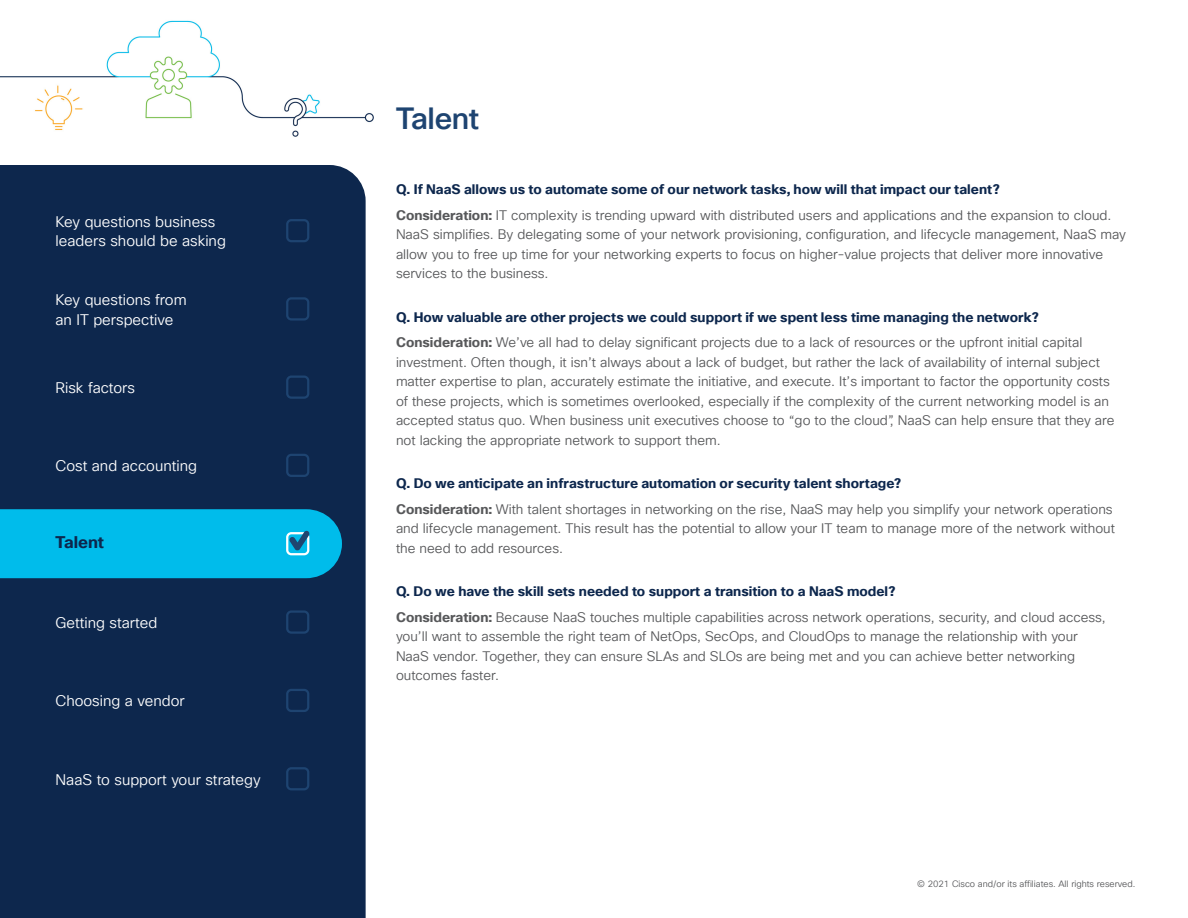
<style>
.page{position:relative;width:1188px;height:918px;background:#fff}
.page>*{position:absolute;margin:0;border:0;box-sizing:border-box;transform-origin:0 0}
.Intro_Heading{font:500 30px "Cisco Sans TT";letter-spacing:-.015em;color:#1e4471}
.Body_White_intend{font:700 16.5px "Cisco Sans TT";color:#0d274d}
.Body_White_intend-2{font:15px/19.5px "Cisco Sans TT Light";color:#fff}
.Body{font:13.5px/19.5px "Cisco Sans TT Light";color:#57585a}
.Subhead4_midnight_bl{font:700 13.5px "Cisco Sans TT";letter-spacing:.005em;color:#0d274d}
.Body-2{font:700 13.5px "Cisco Sans TT";color:#0d274d}
.t1{font:9px "Cisco Sans TT Light";color:#57585a}
.s1{font-family:"Cisco Sans TT";font-weight:700}
</style>
<div class="page">
<img style="left:0;top:20px;width:374px;height:117px">
<div style="left:0;top:165px;width:366px;height:753px;background:#0d274d"></div>
<div style="left:0;top:196px;width:342px;height:69px;background:#0d274d"></div>
<div style="left:0;top:274px;width:342px;height:69px;background:#0d274d"></div>
<div style="left:0;top:353px;width:342px;height:69px;background:#0d274d"></div>
<div style="left:0;top:431px;width:342px;height:69px;background:#0d274d"></div>
<div style="left:0;top:588px;width:342px;height:69px;background:#0d274d"></div>
<div style="left:0;top:666px;width:342px;height:69px;background:#0d274d"></div>
<div style="left:0;top:744px;width:342px;height:69px;background:#0d274d"></div>
<div style="left:286px;top:297px;width:23px;height:24px;border:2px solid #1e4471;border-radius:4px"></div>
<div style="left:286px;top:454px;width:23px;height:23px;border:2px solid #1e4471;border-radius:4px"></div>
<div style="left:286px;top:376px;width:23px;height:23px;border:2px solid #1e4471;border-radius:4px"></div>
<div style="left:286px;top:610px;width:23px;height:24px;border:2px solid #1e4471;border-radius:4px"></div>
<div style="left:286px;top:689px;width:23px;height:23px;border:2px solid #1e4471;border-radius:4px"></div>
<div style="left:286px;top:767px;width:23px;height:23px;border:2px solid #1e4471;border-radius:4px"></div>
<div style="left:286px;top:219px;width:23px;height:23px;border:2px solid #1e4471;border-radius:4px"></div>
<div style="left:0;top:509px;width:342px;height:69px;background:#00bceb"></div>
<p class="Body_White_intend-2" style="left:56px;top:212px;width:172px">Key questions business leaders should be asking</p>
<p class="Body_White_intend-2" style="left:56px;top:291px;width:133px">Key questions from an IT perspective</p>
<p class="Body_White_intend-2" style="left:56px;top:379px;width:81px">Risk factors</p>
<p class="Body_White_intend-2" style="left:56px;top:457px;width:143px">Cost and accounting</p>
<p class="Body_White_intend" style="left:56px;top:532px;width:50px">Talent</p>
<p class="Body_White_intend-2" style="left:56px;top:613px;width:103px">Getting started</p>
<p class="Body_White_intend-2" style="left:56px;top:692px;width:131px">Choosing a vendor</p>
<p class="Body_White_intend-2" style="left:56px;top:770px;width:207px">NaaS to support your strategy</p>
<p class="Intro_Heading" style="left:396px;top:99px;width:85px">Talent</p>
<p class="Subhead4_midnight_bl" style="left:396px;top:180px;width:605px">Q. If NaaS allows us to automate some of our network tasks, how will that impact our talent?</p>
<p class="Body" style="left:396px;top:206px;width:732px"><span class="s1">Consideration:</span> IT complexity is trending upward with distributed users and applications and the expansion to cloud.<br>NaaS simplifies. By delegating some of your network provisioning, configuration, and lifecycle management, NaaS may allow you to free up time for your networking experts to focus on higher-value projects that deliver more innovative services to the business.</p>
<p class="Subhead4_midnight_bl" style="left:396px;top:308px;width:645px">Q. How valuable are other projects we could support if we spent less time managing the network?</p>
<p class="Body" style="left:396px;top:333px;width:720px"><span class="s1">Consideration:</span> We’ve all had to delay significant projects due to a lack of resources or the upfront initial capital investment. Often though, it isn’t always about a lack of budget, but rather the lack of availability of internal subject matter expertise to plan, accurately estimate the initiative, and execute. It’s important to factor the opportunity costs of these projects, which is sometimes overlooked, especially if the complexity of the current networking model is an accepted status quo. When business unit executives choose to “go to the cloud”, NaaS can help ensure that they are not lacking the appropriate network to support them.</p>
<p class="Subhead4_midnight_bl" style="left:396px;top:474px;width:507px">Q. Do we anticipate an infrastructure automation or security talent shortage?</p>
<p class="Body" style="left:396px;top:500px;width:721px"><span class="s1">Consideration:</span> With talent shortages in networking on the rise, NaaS may help you simplify your network operations and lifecycle management. This result has the potential to allow your IT team to manage more of the network without the need to add resources.</p>
<p class="Body-2" style="left:396px;top:582px;width:501px">Q. Do we have the skill sets needed to support a transition to a NaaS model?</p>
<p class="Body" style="left:396px;top:608px;width:711px"><span class="s1">Consideration:</span> Because NaaS touches multiple capabilities across network operations, security, and cloud access, you’ll want to assemble the right team of NetOps, SecOps, and CloudOps to manage the relationship with your NaaS vendor. Together, they can ensure SLAs and SLOs are being met and you can achieve better networking outcomes faster.</p>
<p class="t1" style="left:917px;top:878px;width:220px">© 2021 Cisco and/or its affiliates. All rights reserved.</p>
</div>
